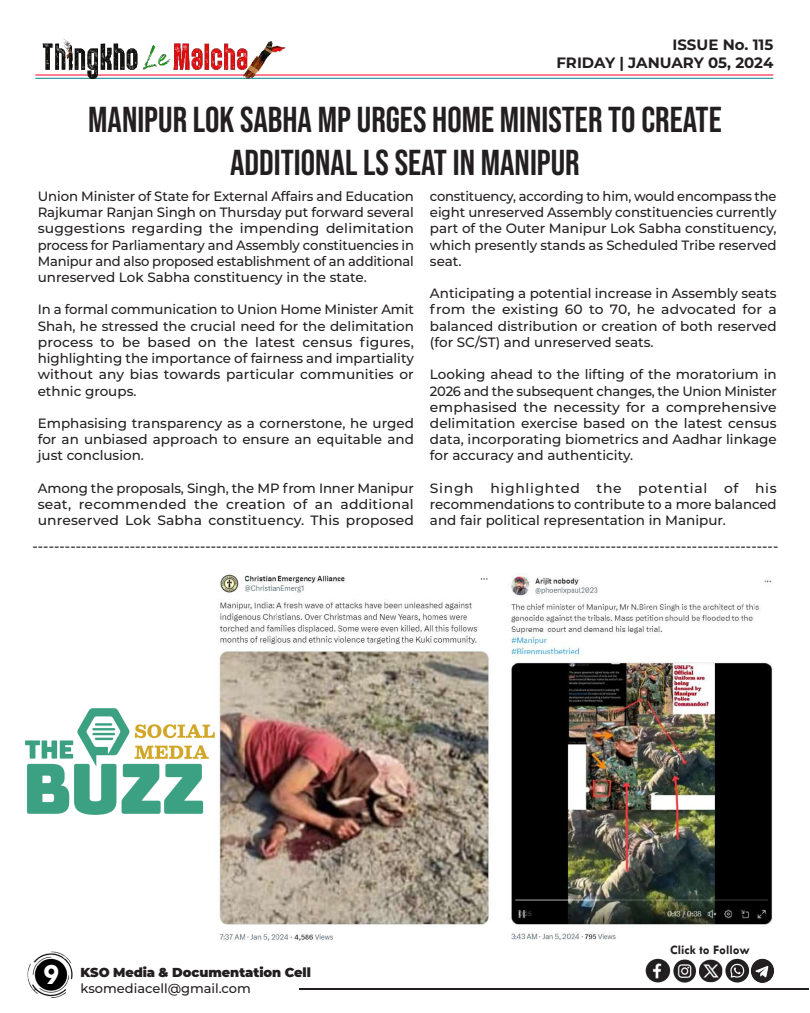
<style>
.page{position:relative;width:810px;height:1013px;background:#fff}
.page>*{position:absolute;margin:0;border:0;box-sizing:border-box;transform-origin:0 0}
.t1{font:36px/43.2px "Bebas Neue";color:#231f20;text-align:center}
.t2{font:700 30px "Tw Cen";color:#fff}
.t3{font:700 15px/18px "Montserrat";color:#231f20;text-align:right}
.t4{font:500 14px "Montserrat";color:#231f20}
.t5{font:500 13.5px/16.2px "Montserrat";color:#231f20;text-align:justify}
.t6{font:900 13px "Montserrat";letter-spacing:-.005em;color:#231f20}
.t7{font:500 13px "Montserrat";color:#231f20}
.t8{font:700 13px "Tw Cen";color:#231f20}
</style>
<div class="page">
<hr style="left:299px;top:988px;width:509px;height:1px;background:#231f20">
<img style="left:27px;top:951px;width:46px;height:47px">
<hr style="left:35px;top:74px;width:738px;height:1px;background:#ff002d">
<hr style="left:35px;top:78px;width:738px;height:1px;background:#00848b">
<img style="left:35px;top:38px;width:254px;height:41px">
<img style="left:645px;top:958px;width:129px;height:25px">
<img style="left:511px;top:573px;width:262px;height:367px">
<img style="left:216px;top:574px;width:273px;height:366px">
<img style="left:25px;top:708px;width:190px;height:106px">
<p class="t3" style="left:556px;top:35px;width:218px">ISSUE No. 115<br>FRIDAY | JANUARY 05, 2024</p>
<h1 class="t1" style="left:88px;top:98px;width:635px">MANIPUR LOK SABHA MP URGES HOME MINISTER TO CREATE<br>ADDITIONAL LS SEAT IN MANIPUR</h1>
<p class="t5" style="left:38px;top:187px;width:378px">Union Minister of State for External Affairs and Education Rajkumar Ranjan Singh on Thursday put forward several suggestions regarding the impending delimitation process for Parliamentary and Assembly constituencies in Manipur and also proposed establishment of an additional unreserved Lok Sabha constituency in the state.</p>
<p class="t5" style="left:38px;top:301px;width:378px">In a formal communication to Union Home Minister Amit Shah, he stressed the crucial need for the delimitation process to be based on the latest census figures, highlighting the importance of fairness and impartiality without any bias towards particular communities or ethnic groups.</p>
<p class="t5" style="left:38px;top:414px;width:378px">Emphasising transparency as a cornerstone, he urged for an unbiased approach to ensure an equitable and just conclusion.</p>
<p class="t5" style="left:38px;top:479px;width:378px">Among the proposals, Singh, the MP from Inner Manipur seat, recommended the creation of an additional unreserved Lok Sabha constituency. This proposed</p>
<p class="t5" style="left:430px;top:187px;width:348px">constituency, according to him, would encompass the eight unreserved Assembly constituencies currently part of the Outer Manipur Lok Sabha constituency, which presently stands as Scheduled Tribe reserved seat.</p>
<p class="t5" style="left:430px;top:285px;width:348px">Anticipating a potential increase in Assembly seats from the existing 60 to 70, he advocated for a balanced distribution or creation of both reserved (for SC/ST) and unreserved seats.</p>
<p class="t5" style="left:430px;top:366px;width:348px">Looking ahead to the lifting of the moratorium in 2026 and the subsequent changes, the Union Minister emphasised the necessity for a comprehensive delimitation exercise based on the latest census data, incorporating biometrics and Aadhar linkage for accuracy and authenticity.</p>
<p class="t5" style="left:430px;top:479px;width:348px">Singh highlighted the potential of his recommendations to contribute to a more balanced and fair political representation in Manipur.</p>
<p class="t4" style="left:33px;top:536px;width:747px">------------------------------------------------------------------------------------------------------------------------------------------</p>
<h2 class="t2" style="left:43px;top:956px;width:17px">9</h2>
<p class="t6" style="left:81px;top:962px;width:232px">KSO Media &amp; Documentation Cell</p>
<p class="t7" style="left:81px;top:978px;width:172px">ksomediacell@gmail.com</p>
<p class="t8" style="left:670px;top:942px;width:81px">Click to Follow</p>
</div>
